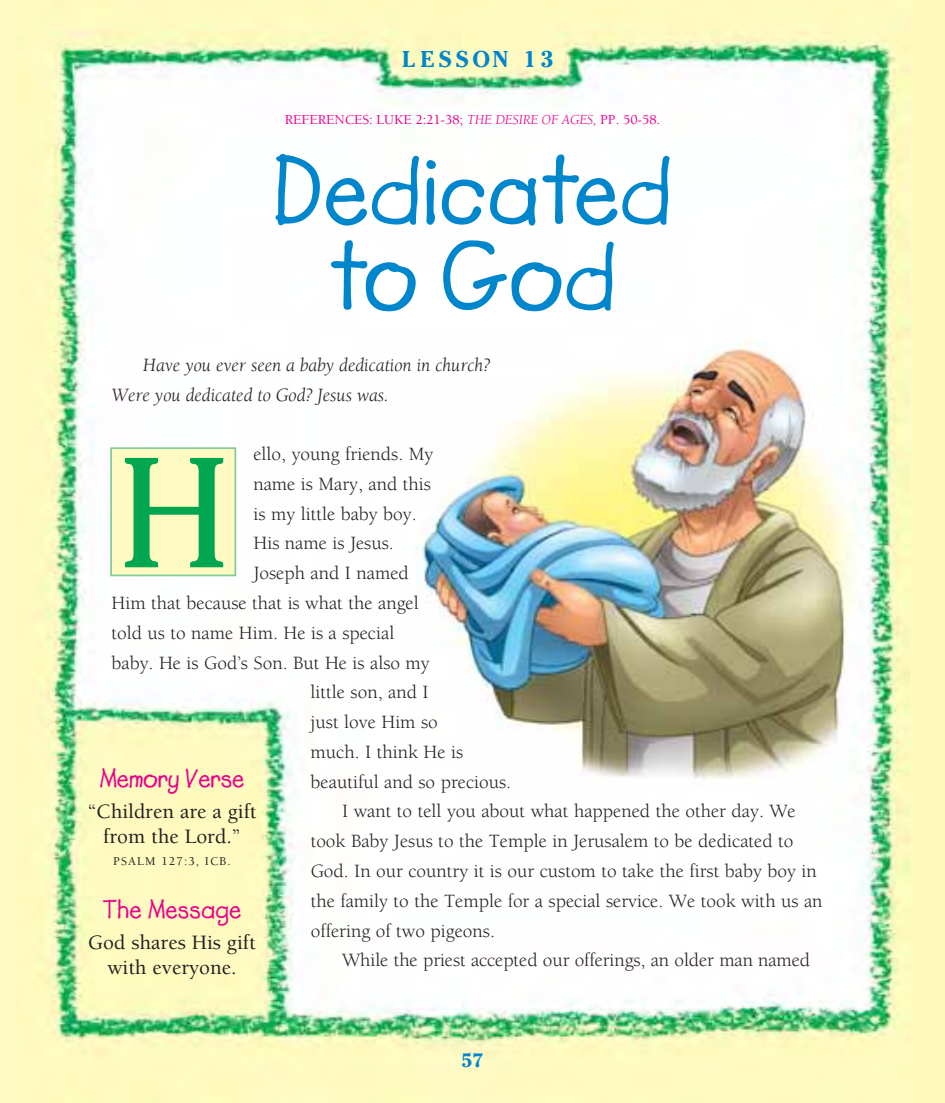
<style>
.page{position:relative;width:945px;height:1103px;background:#fff}
.page>*{position:absolute;margin:0;border:0;box-sizing:border-box;transform-origin:0 0}
.t1{font:155.4px "Cheltenham";color:#00a650}
.t2{font:98px/85.8px "Lemonade ICG Bold";letter-spacing:-.005em;color:#0086cc;text-align:center}
.t3{font:26.25px "Lemonade ICG Bold";letter-spacing:-.015em;color:#ec008c}
.t4{font:700 22.75px "Cheltenham";letter-spacing:.2em;color:#0086cc}
.t5{font:500 21px/25.2px "Berkeley";color:#231f20;text-align:center}
.t6{font:19.25px "Berkeley";color:#231f20}
.t7{font:italic 19.25px/29.8px "Berkeley";letter-spacing:-.005em;color:#231f20}
.t8{font:700 19.25px "Cheltenham";color:#0086cc}
.t9{font:500 14px "Berkeley";letter-spacing:-.005em;color:#ec008c}
.t10{font:500 12.25px "Berkeley";letter-spacing:.095em;color:#231f20}
.s1{font-weight:400;font-style:italic}
</style>
<div class="page">
<img style="left:16px;top:0;width:929px;height:1102px">
<div style="left:112px;top:449px;width:122px;height:125px;background:#fffac2"></div>
<div style="left:110px;top:447px;width:126px;height:129px;border:2px solid #81ca9c"></div>
<div style="left:0;top:0;width:16px;height:1102px;background:#fffac2"></div>
<img style="left:412px;top:338px;width:452px;height:453px">
<p class="t4" style="left:402px;top:51px;width:153px">LESSON 13</p>
<p class="t9" style="left:285px;top:114px;width:377px">REFERENCES: LUKE 2:21-38; <span class="s1">THE DESIRE OF AGES,</span> PP. 50-58.</p>
<h2 class="t2" style="left:272px;top:161px;width:401px">Dedicated to God</h2>
<p class="t7" style="left:111px;top:352px;width:380px;text-indent:31px">Have you ever seen a baby dedication in church?<br>Were you dedicated to God? Jesus was.</p>
<p class="t6" style="left:253px;top:446px;width:181px">ello, young friends. My</p>
<p class="t6" style="left:253px;top:476px;width:179px">name is Mary, and this</p>
<p class="t6" style="left:253px;top:506px;width:165px">is my little baby boy.</p>
<p class="t6" style="left:253px;top:536px;width:142px">His name is Jesus.</p>
<p class="t6" style="left:253px;top:565px;width:157px">Joseph and I named</p>
<p class="t6" style="left:111px;top:595px;width:309px">Him that because that is what the angel</p>
<p class="t6" style="left:111px;top:625px;width:284px">told us to name Him. He is a special</p>
<p class="t6" style="left:111px;top:655px;width:320px">baby. He is God’s Son. But He is also my</p>
<p class="t6" style="left:311px;top:684px;width:119px">little son, and I</p>
<p class="t6" style="left:311px;top:714px;width:129px">just love Him so</p>
<p class="t6" style="left:311px;top:744px;width:154px">much. I think He is</p>
<p class="t6" style="left:311px;top:774px;width:202px">beautiful and so precious.</p>
<p class="t6" style="left:342px;top:803px;width:455px">I want to tell you about what happened the other day. We</p>
<p class="t6" style="left:311px;top:833px;width:484px">took Baby Jesus to the Temple in Jerusalem to be dedicated to</p>
<p class="t6" style="left:311px;top:863px;width:508px">God. In our country it is our custom to take the first baby boy in</p>
<p class="t6" style="left:311px;top:893px;width:513px">the family to the Temple for a special service. We took with us an</p>
<p class="t6" style="left:311px;top:923px;width:186px">offering of two pigeons.</p>
<p class="t6" style="left:342px;top:952px;width:470px">While the priest accepted our offerings, an older man named</p>
<h1 class="t1" style="left:120px;top:457px;width:110px">H</h1>
<h3 class="t3" style="left:99px;top:768px;width:146px">Memory Verse</h3>
<p class="t5" style="left:87px;top:800px;width:171px">“Children are a gift from the Lord.”</p>
<p class="t10" style="left:113px;top:856px;width:119px">PSALM 127:3, ICB.</p>
<h3 class="t3" style="left:102px;top:900px;width:141px">The Message</h3>
<p class="t5" style="left:88px;top:931px;width:169px">God shares His gift with everyone.</p>
<p class="t8" style="left:462px;top:1053px;width:23px">57</p>
</div>
